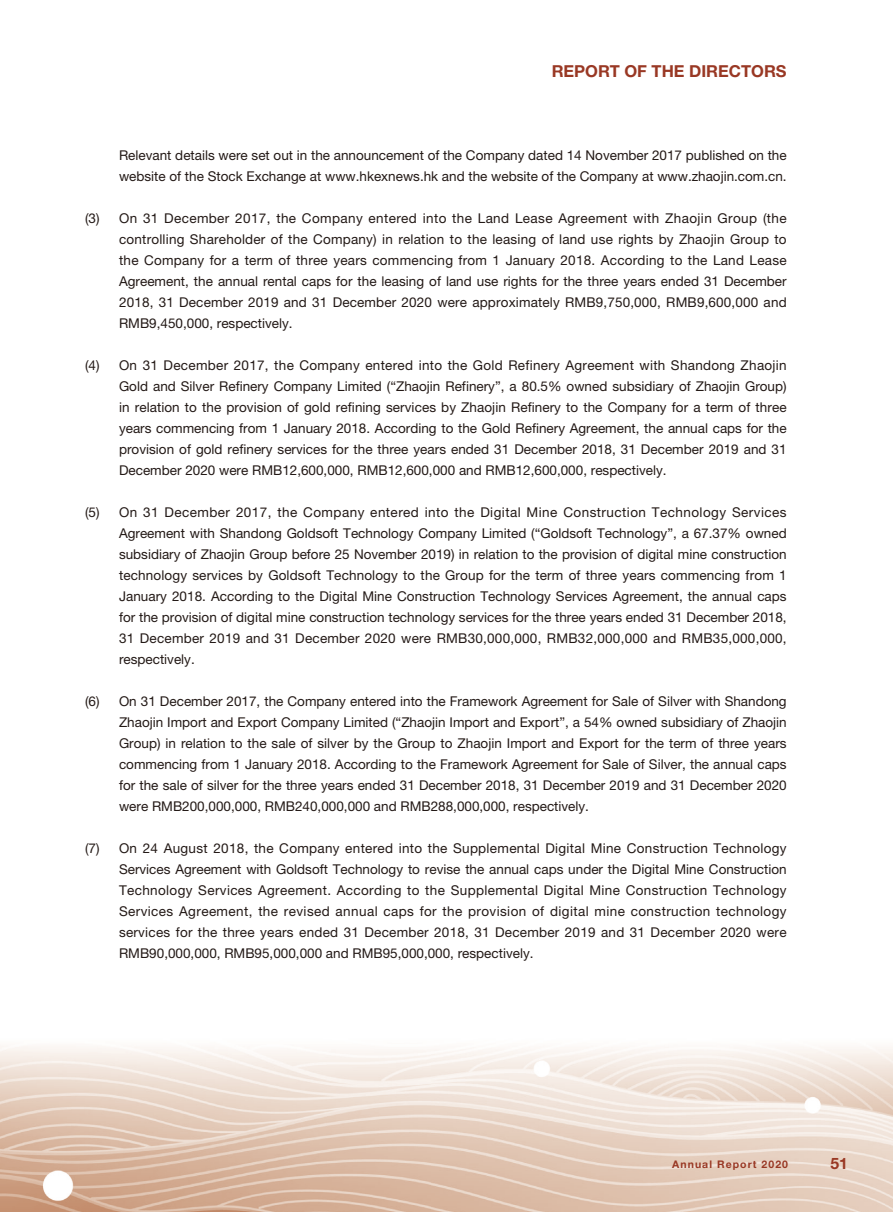
<style>
.page{position:relative;width:893px;height:1212px;background:#fff}
.page>*{position:absolute;margin:0;border:0;box-sizing:border-box;transform-origin:0 0}
.t1{font:700 16.5px "Helvetica Neue LT Std";color:#993824}
.t2{font:700 15.75px "Helvetica Neue LT Std";color:#993824}
.t3{font:13.5px/21px "Helvetica Neue LT Std";color:#231916;text-align:justify}
.t4{font:700 10.5px "Helvetica Neue LT Std";letter-spacing:.1em;color:#993824}
</style>
<div class="page">
<img style="left:0;top:1045px;width:893px;height:167px">
<p class="t1" style="left:552px;top:66px;width:236px">REPORT OF THE DIRECTORS</p>
<p class="t3" style="left:119px;top:146px;width:669px">Relevant details were set out in the announcement of the Company dated 14 November 2017 published on the website of the Stock Exchange at www.hkexnews.hk and the website of the Company at www.zhaojin.com.cn.</p>
<p class="t3" style="left:119px;top:209px;width:669px;text-indent:-34px">(3) On 31 December 2017, the Company entered into the Land Lease Agreement with Zhaojin Group (the controlling Shareholder of the Company) in relation to the leasing of land use rights by Zhaojin Group to the Company for a term of three years commencing from 1 January 2018. According to the Land Lease Agreement, the annual rental caps for the leasing of land use rights for the three years ended 31 December 2018, 31 December 2019 and 31 December 2020 were approximately RMB9,750,000, RMB9,600,000 and RMB9,450,000, respectively.</p>
<p class="t3" style="left:119px;top:356px;width:669px;text-indent:-34px">(4) On 31 December 2017, the Company entered into the Gold Refinery Agreement with Shandong Zhaojin Gold and Silver Refinery Company Limited (“Zhaojin Refinery”, a 80.5% owned subsidiary of Zhaojin Group) in relation to the provision of gold refining services by Zhaojin Refinery to the Company for a term of three years commencing from 1 January 2018. According to the Gold Refinery Agreement, the annual caps for the provision of gold refinery services for the three years ended 31 December 2018, 31 December 2019 and 31<br>December 2020 were RMB12,600,000, RMB12,600,000 and RMB12,600,000, respectively.</p>
<p class="t3" style="left:119px;top:503px;width:669px;text-indent:-34px">(5) On 31 December 2017, the Company entered into the Digital Mine Construction Technology Services Agreement with Shandong Goldsoft Technology Company Limited (“Goldsoft Technology”, a 67.37% owned subsidiary of Zhaojin Group before 25 November 2019) in relation to the provision of digital mine construction technology services by Goldsoft Technology to the Group for the term of three years commencing from 1<br>January 2018. According to the Digital Mine Construction Technology Services Agreement, the annual caps for the provision of digital mine construction technology services for the three years ended 31 December 2018, 31 December 2019 and 31 December 2020 were RMB30,000,000, RMB32,000,000 and RMB35,000,000, respectively.</p>
<p class="t3" style="left:119px;top:692px;width:669px;text-indent:-34px">(6) On 31 December 2017, the Company entered into the Framework Agreement for Sale of Silver with Shandong Zhaojin Import and Export Company Limited (“Zhaojin Import and Export”, a 54% owned subsidiary of Zhaojin Group) in relation to the sale of silver by the Group to Zhaojin Import and Export for the term of three years commencing from 1 January 2018. According to the Framework Agreement for Sale of Silver, the annual caps for the sale of silver for the three years ended 31 December 2018, 31 December 2019 and 31 December 2020 were RMB200,000,000, RMB240,000,000 and RMB288,000,000, respectively.</p>
<p class="t3" style="left:119px;top:839px;width:669px;text-indent:-34px">(7) On 24 August 2018, the Company entered into the Supplemental Digital Mine Construction Technology Services Agreement with Goldsoft Technology to revise the annual caps under the Digital Mine Construction Technology Services Agreement. According to the Supplemental Digital Mine Construction Technology Services Agreement, the revised annual caps for the provision of digital mine construction technology services for the three years ended 31 December 2018, 31 December 2019 and 31 December 2020 were RMB90,000,000, RMB95,000,000 and RMB95,000,000, respectively.</p>
<p class="t4" style="left:672px;top:1160px;width:117px">Annual Report 2020</p>
<p class="t2" style="left:830px;top:1157px;width:19px">51</p>
</div>
